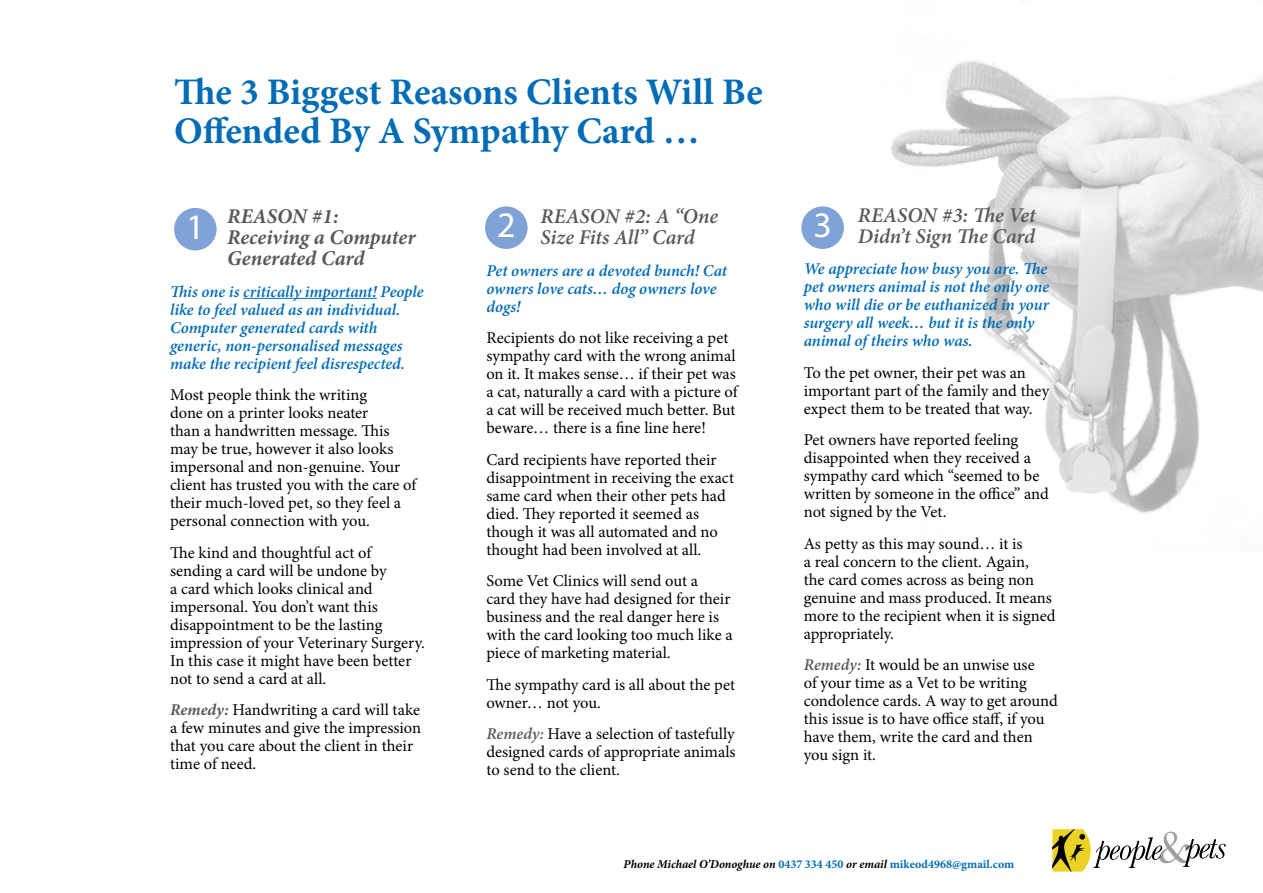
<style>
.page{position:relative;width:1263px;height:893px;background:#fff}
.page>*{position:absolute;margin:0;border:0;box-sizing:border-box;transform-origin:0 0}
.t1{font:700 37.5px/39px "Minion Pro";color:#006cb7}
.t2{font:36px "Myriad Pro";color:#fff}
.t3{font:italic 600 21px/21px "Minion Pro";letter-spacing:-.005em;color:#58595b}
.t4{font:italic 700 21px/21px "Minion Pro";letter-spacing:-.005em;color:#58595b}
.t5{font:16.5px/18px "Minion Pro";letter-spacing:-.005em;color:#000}
.t6{font:italic 600 16.5px/18px "Minion Pro";letter-spacing:-.005em;color:#006cb7}
.t7{font:italic 700 12px "Minion Pro";letter-spacing:-.005em;color:#000}
.s1{font-weight:700;font-style:italic;color:#58595b}
.s2{font-weight:600;font-style:italic;color:#58595b}
.s3{font-style:normal;color:#006cb7}
</style>
<div class="page">
<img style="left:891px;top:61px;width:372px;height:453px">
<hr style="left:243px;top:298px;width:134px;height:1px;background:#006cb7">
<div style="left:174px;top:208px;width:43px;height:42px;background:#7fa3d6;border-radius:50%"></div>
<div style="left:485px;top:206px;width:43px;height:43px;background:#7fa3d6;border-radius:50%"></div>
<div style="left:801px;top:206px;width:43px;height:43px;background:#7fa3d6;border-radius:50%"></div>
<svg style="left:1052px;top:829px;width:174px;height:43px"></svg>
<h1 class="t1" style="left:174px;top:72px;width:590px">The 3 Biggest Reasons Clients Will Be<br>Offended By A Sympathy Card …</h1>
<p class="t4" style="left:227px;top:206px;width:190px">REASON #1:<br>Receiving a Computer<br>Generated Card</p>
<p class="t6" style="left:170px;top:282px;width:255px">This one is critically important! People like to feel valued as an individual.<br>Computer generated cards with generic, non-personalised messages make the recipient feel disrespected.</p>
<p class="t5" style="left:170px;top:386px;width:248px">Most people think the writing<br>done on a printer looks neater<br>than a handwritten message. This may be true, however it also looks impersonal and non-genuine. Your client has trusted you with the care of their much-loved pet, so they feel a personal connection with you.</p>
<p class="t5" style="left:170px;top:544px;width:256px">The kind and thoughtful act of sending a card will be undone by<br>a card which looks clinical and impersonal. You don’t want this disappointment to be the lasting impression of your Veterinary Surgery.<br>In this case it might have been better not to send a card at all.</p>
<p class="t5" style="left:170px;top:701px;width:253px"><span class="s1">Remedy:</span> Handwriting a card will take a few minutes and give the impression that you care about the client in their time of need.</p>
<h2 class="t2" style="left:186px;top:204px;width:20px">1</h2>
<h2 class="t2" style="left:497px;top:203px;width:20px">2</h2>
<p class="t3" style="left:858px;top:204px;width:180px">REASON #3: The Vet<br>Didn’t Sign The Card</p>
<p class="t6" style="left:804px;top:260px;width:247px">We appreciate how busy you are. The pet owners animal is not the only one who will die or be euthanized in your surgery all week… but it is the only animal of theirs who was.</p>
<p class="t5" style="left:804px;top:363px;width:247px">To the pet owner, their pet was an important part of the family and they expect them to be treated that way.</p>
<p class="t5" style="left:804px;top:431px;width:247px">Pet owners have reported feeling disappointed when they received a sympathy card which “seemed to be written by someone in the office” and not signed by the Vet.</p>
<p class="t5" style="left:804px;top:535px;width:253px">As petty as this may sound… it is<br>a real concern to the client. Again,<br>the card comes across as being non genuine and mass produced. It means more to the recipient when it is signed appropriately.</p>
<p class="t5" style="left:804px;top:656px;width:256px"><span class="s2">Remedy:</span> It would be an unwise use<br>of your time as a Vet to be writing condolence cards. A way to get around this issue is to have office staff, if you have them, write the card and then you sign it.</p>
<p class="t3" style="left:540px;top:206px;width:179px">REASON #2: A “One<br>Size Fits All” Card</p>
<p class="t6" style="left:486px;top:261px;width:242px">Pet owners are a devoted bunch! Cat owners love cats… dog owners love dogs!</p>
<p class="t5" style="left:486px;top:329px;width:253px">Recipients do not like receiving a pet sympathy card with the wrong animal on it. It makes sense… if their pet was a cat, naturally a card with a picture of a cat will be received much better. But beware… there is a fine line here!</p>
<p class="t5" style="left:486px;top:450px;width:249px">Card recipients have reported their disappointment in receiving the exact same card when their other pets had died. They reported it seemed as though it was all automated and no thought had been involved at all.</p>
<p class="t5" style="left:486px;top:572px;width:248px">Some Vet Clinics will send out a<br>card they have had designed for their business and the real danger here is with the card looking too much like a piece of marketing material.</p>
<p class="t5" style="left:486px;top:676px;width:250px">The sympathy card is all about the pet owner… not you.</p>
<p class="t5" style="left:486px;top:725px;width:251px;text-align:justify"><span class="s2">Remedy:</span> Have a selection of tastefully designed cards of appropriate animals to send to the client.</p>
<h2 class="t2" style="left:813px;top:203px;width:20px">3</h2>
<p class="t7" style="left:624px;top:855px;width:392px">Phone Michael O’Donoghue on <span class="s3">0437 334 450</span> or email <span class="s3">mikeod4968@gmail.com</span></p>
</div>
